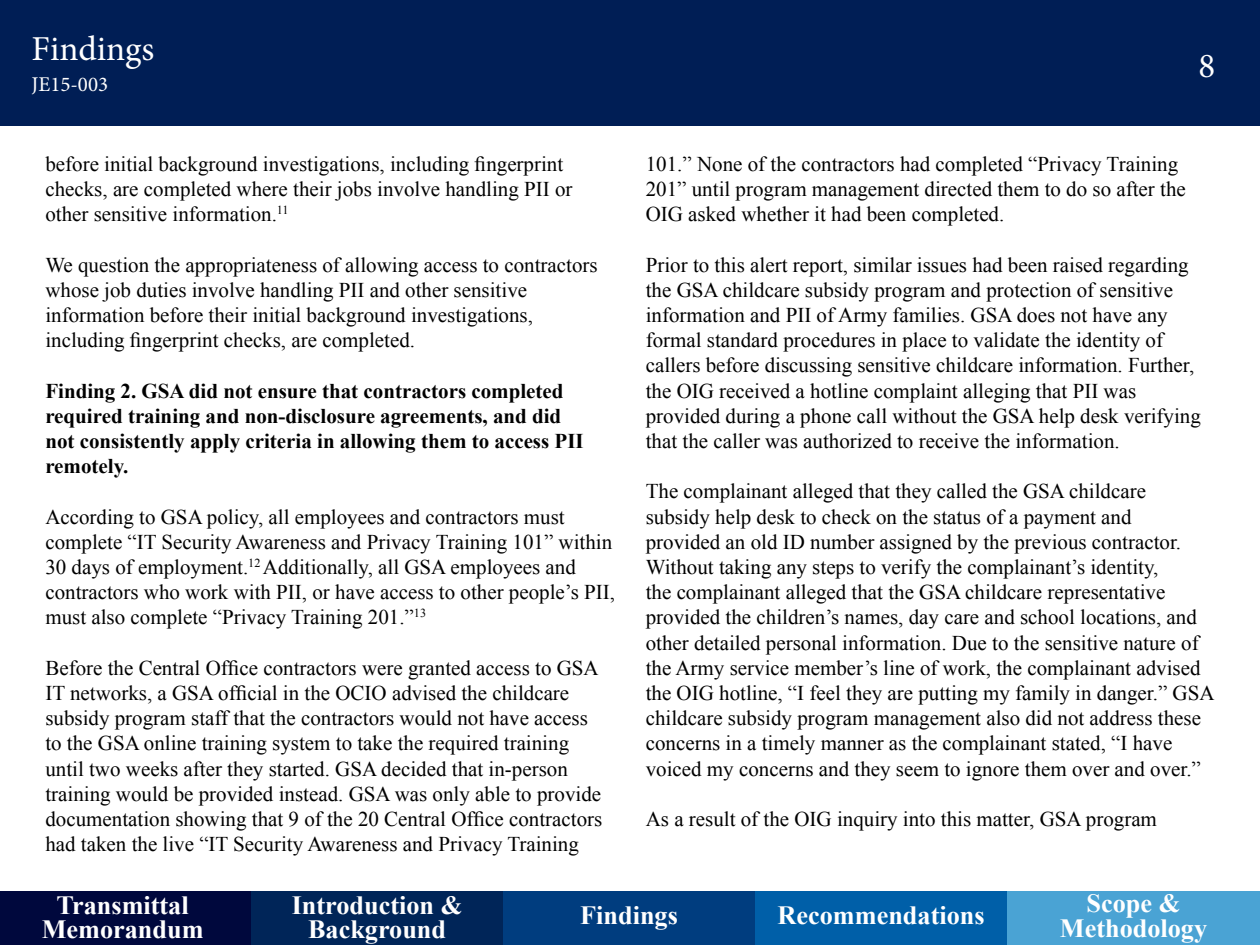
<style>
.page{position:relative;width:1260px;height:945px;background:#fff}
.page>*{position:absolute;margin:0;border:0;box-sizing:border-box;transform-origin:0 0}
.t1{font:35px "Minion Pro";color:#fff}
.t2{font:700 26.25px/24.5px "Times New Roman";color:#fff;text-align:center}
.t3{font:21px/25.2px "Times New Roman";color:#000}
.t4{font:700 21px/25.2px "Times New Roman";color:#000}
.t5{font:21px "Minion Pro";color:#fff}
</style>
<div class="page">
<div style="left:0;top:0;width:1260px;height:125px;background:#001e55"></div>
<div style="left:0;top:892px;width:251px;height:53px;background:#00083d"></div>
<div style="left:755px;top:892px;width:252px;height:53px;background:#005fa8"></div>
<div style="left:503px;top:892px;width:252px;height:53px;background:#003d7f"></div>
<div style="left:251px;top:892px;width:252px;height:53px;background:#002558"></div>
<div style="left:1007px;top:892px;width:253px;height:53px;background:#4aa3d4"></div>
<h1 class="t1" style="left:32px;top:25px;width:124px">Findings</h1>
<p class="t5" style="left:32px;top:70px;width:78px">JE15-003</p>
<p class="t3" style="left:45px;top:151px;width:529px">before initial background investigations, including fingerprint checks, are completed where their jobs involve handling PII or other sensitive information.<sup>11</sup></p>
<p class="t3" style="left:45px;top:252px;width:554px">We question the appropriateness of allowing access to contractors whose job duties involve handling PII and other sensitive information before their initial background investigations, including fingerprint checks, are completed.</p>
<p class="t4" style="left:45px;top:377px;width:540px">Finding 2. GSA did not ensure that contractors completed required training and non-disclosure agreements, and did not consistently apply criteria in allowing them to access PII remotely.</p>
<p class="t3" style="left:45px;top:504px;width:571px">According to GSA policy, all employees and contractors must complete “IT Security Awareness and Privacy Training 101” within 30 days of employment.<sup>12</sup> Additionally, all GSA employees and contractors who work with PII, or have access to other people’s PII, must also complete “Privacy Training 201.”<sup>13</sup></p>
<p class="t3" style="left:45px;top:655px;width:559px">Before the Central Office contractors were granted access to GSA IT networks, a GSA official in the OCIO advised the childcare subsidy program staff that the contractors would not have access to the GSA online training system to take the required training until two weeks after they started. GSA decided that in-person training would be provided instead. GSA was only able to provide documentation showing that 9 of the 20 Central Office contractors had taken the live “IT Security Awareness and Privacy Training</p>
<h1 class="t1" style="left:1199px;top:42px;width:18px">8</h1>
<p class="t3" style="left:646px;top:151px;width:542px">101.” None of the contractors had completed “Privacy Training<br>201” until program management directed them to do so after the<br>OIG asked whether it had been completed.</p>
<p class="t3" style="left:646px;top:252px;width:557px">Prior to this alert report, similar issues had been raised regarding the GSA childcare subsidy program and protection of sensitive information and PII of Army families. GSA does not have any formal standard procedures in place to validate the identity of callers before discussing sensitive childcare information. Further, the OIG received a hotline complaint alleging that PII was provided during a phone call without the GSA help desk verifying that the caller was authorized to receive the information.</p>
<p class="t3" style="left:646px;top:478px;width:570px">The complainant alleged that they called the GSA childcare subsidy help desk to check on the status of a payment and<br>provided an old ID number assigned by the previous contractor.<br>Without taking any steps to verify the complainant’s identity,<br>the complainant alleged that the GSA childcare representative provided the children’s names, day care and school locations, and other detailed personal information. Due to the sensitive nature of the Army service member’s line of work, the complainant advised the OIG hotline, “I feel they are putting my family in danger.” GSA childcare subsidy program management also did not address these concerns in a timely manner as the complainant stated, “I have voiced my concerns and they seem to ignore them over and over.”</p>
<p class="t3" style="left:646px;top:806px;width:513px">As a result of the OIG inquiry into this matter, GSA program</p>
<p class="t2" style="left:42px;top:892px;width:163px">Transmittal<br>Memorandum</p>
<p class="t2" style="left:292px;top:892px;width:172px">Introduction &amp;<br>Background</p>
<p class="t2" style="left:580px;top:902px;width:99px">Findings</p>
<p class="t2" style="left:778px;top:902px;width:209px">Recommendations</p>
<p class="t2" style="left:1060px;top:890px;width:149px">Scope &amp;<br>Methodology</p>
</div>
